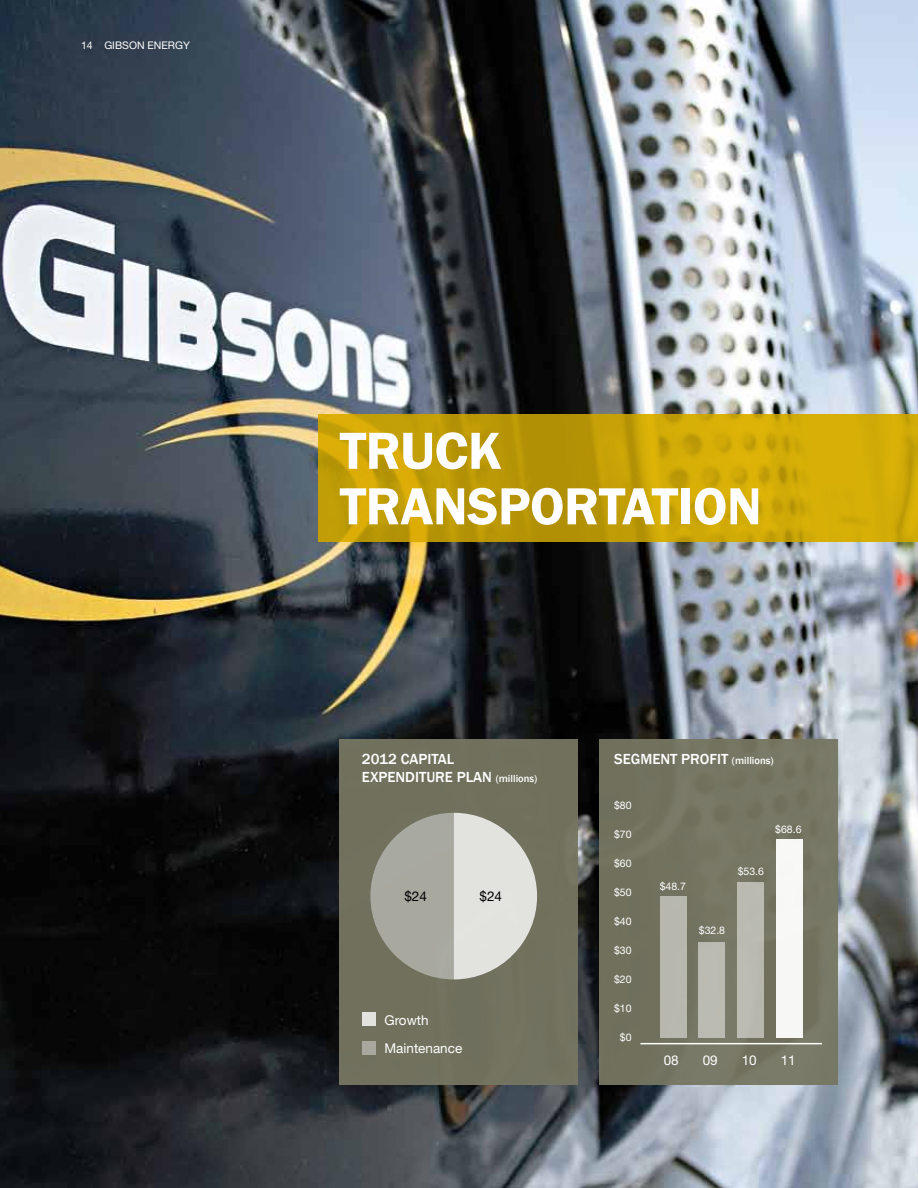
<style>
.page{position:relative;width:918px;height:1188px;background:#fff}
.page>*{position:absolute;margin:0;border:0;box-sizing:border-box;transform-origin:0 0}
.t1{font:600 54px/55.5px "Franklin Gothic";color:#fff}
.t2{font:500 15px/18px "Franklin Gothic";color:#fff}
.t3{font:13.5px/28px "Helvetica Neue";color:#fff}
.t4{font:13.5px "Helvetica Neue";color:#000}
.t5{font:10.5px "Helvetica Neue";color:#fff}
.s1{font-size:10.5px}
</style>
<div class="page">
<img style="left:0;top:0;width:918px;height:1188px">
<svg style="left:319px;top:414px;width:599px;height:127px"></svg>
<div style="left:340px;top:739px;width:238px;height:345px;background:#767662"></div>
<div style="left:599px;top:739px;width:238px;height:345px;background:#767662"></div>
<svg style="left:370px;top:813px;width:167px;height:166px"></svg>
<div style="left:362px;top:1041px;width:14px;height:14px;background:#a8a89f"></div>
<div style="left:362px;top:1012px;width:14px;height:14px;background:#e2e2de"></div>
<hr style="left:640px;top:1043px;width:182px;height:1px;background:#fff">
<div style="left:776px;top:839px;width:27px;height:199px;background:#f7f7f6"></div>
<div style="left:737px;top:882px;width:27px;height:156px;background:#babab1"></div>
<div style="left:698px;top:943px;width:27px;height:95px;background:#babbb2"></div>
<div style="left:660px;top:897px;width:27px;height:141px;background:#b7b7ae"></div>
<p class="t5" style="left:81px;top:39px;width:110px">14 GIBSON ENERGY</p>
<h1 class="t1" style="left:340px;top:424px;width:164px">TRUCK<br>TRANSPORTAT</h1>
<h1 class="t1" style="left:678px;top:479px;width:86px">ION</h1>
<h2 class="t2" style="left:362px;top:750px;width:177px">2012 CAPITAL<br>EXPENDITURE PLAN <span class="s1">(millions)</span></h2>
<h2 class="t2" style="left:614px;top:750px;width:161px">SEGMENT PROFIT <span class="s1">(millions)</span></h2>
<p class="t4" style="left:404px;top:888px;width:24px">$24</p>
<p class="t4" style="left:479px;top:888px;width:24px">$24</p>
<p class="t3" style="left:384px;top:1006px;width:79px">Growth<br>Maintenance</p>
<p class="t5" style="left:614px;top:799px;width:19px">$80</p>
<p class="t5" style="left:614px;top:828px;width:19px">$70</p>
<p class="t5" style="left:614px;top:857px;width:19px">$60</p>
<p class="t5" style="left:614px;top:886px;width:19px">$50</p>
<p class="t5" style="left:614px;top:915px;width:19px">$40</p>
<p class="t5" style="left:614px;top:944px;width:19px">$30</p>
<p class="t5" style="left:614px;top:973px;width:19px">$20</p>
<p class="t5" style="left:614px;top:1002px;width:19px">$10</p>
<p class="t5" style="left:620px;top:1031px;width:13px">$0</p>
<p class="t5" style="left:660px;top:880px;width:28px">$48.7</p>
<p class="t5" style="left:775px;top:823px;width:28px">$68.6</p>
<p class="t5" style="left:738px;top:865px;width:28px">$53.6</p>
<p class="t5" style="left:699px;top:924px;width:28px">$32.8</p>
<p class="t3" style="left:664px;top:1046px;width:17px">08</p>
<p class="t3" style="left:703px;top:1046px;width:17px">09</p>
<p class="t3" style="left:742px;top:1046px;width:17px">10</p>
<p class="t3" style="left:781px;top:1046px;width:17px">11</p>
</div>
